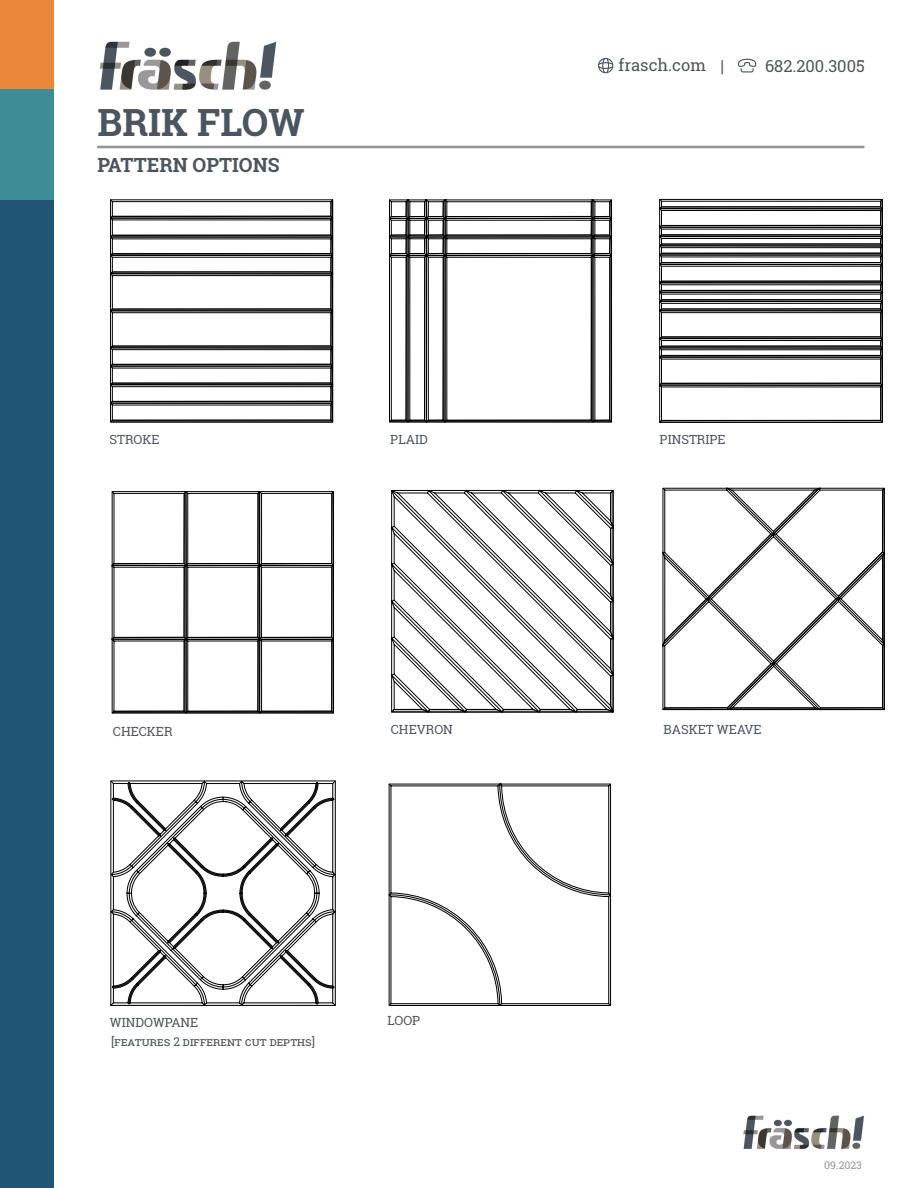
<style>
.page{position:relative;width:918px;height:1188px;background:#fff}
.page>*{position:absolute;margin:0;border:0;box-sizing:border-box;transform-origin:0 0}
.t1{font:700 37.5px "Roboto Slab";color:#4b5560}
.t2{font:700 19.5px "Roboto Slab";color:#4b5560}
.t3{font:16.5px "Roboto Slab";color:#4b5560}
.t4{font:12.6px "Roboto Slab";color:#4b5560}
.t5{font:12px "Roboto Slab";letter-spacing:.02em;color:#4b5560}
.t6{font:10.5px "Roboto Slab";color:#95969d}
</style>
<div class="page">
<div style="left:0;top:2px;width:54px;height:1186px;background:#215575"></div>
<div style="left:0;top:2px;width:54px;height:198px;background:#3d8c96"></div>
<div style="left:0;top:0;width:54px;height:89px;background:#eb873b"></div>
<img style="left:743px;top:1116px;width:121px;height:34px">
<img style="left:100px;top:41px;width:177px;height:49px">
<hr style="left:98px;top:146px;width:765px;height:2px;background:#95969d">
<svg style="left:598px;top:58px;width:15px;height:15px"></svg>
<svg style="left:738px;top:59px;width:18px;height:13px"></svg>
<svg style="left:110px;top:200px;width:223px;height:222px"></svg>
<svg style="left:389px;top:200px;width:223px;height:222px"></svg>
<svg style="left:112px;top:492px;width:222px;height:221px"></svg>
<svg style="left:660px;top:199px;width:223px;height:223px"></svg>
<svg style="left:663px;top:488px;width:221px;height:222px"></svg>
<svg style="left:392px;top:490px;width:221px;height:222px"></svg>
<svg style="left:111px;top:781px;width:224px;height:224px"></svg>
<svg style="left:389px;top:784px;width:222px;height:222px"></svg>
<p class="t1" style="left:98px;top:96px;width:208px">BRIK FLOW</p>
<p class="t2" style="left:98px;top:152px;width:183px">PATTERN OPTIONS</p>
<p class="t4" style="left:109px;top:431px;width:52px">STROKE</p>
<p class="t4" style="left:390px;top:431px;width:39px">PLAID</p>
<p class="t3" style="left:618px;top:54px;width:89px">frasch.com</p>
<h3 class="t3" style="left:632px;top:55px;width:93px">frasch.co |</h3>
<h3 class="t3" style="left:765px;top:55px;width:101px">682.200.3005</h3>
<p class="t4" style="left:660px;top:431px;width:68px">PINSTRIPE</p>
<p class="t4" style="left:113px;top:722px;width:61px">CHECKER</p>
<p class="t4" style="left:391px;top:720px;width:64px">CHEVRON</p>
<p class="t4" style="left:664px;top:721px;width:100px">BASKET WEAVE</p>
<p class="t4" style="left:110px;top:1013px;width:90px">WINDOWPANE</p>
<p class="t5" style="left:111px;top:1033px;width:205px">[Features 2 different cut depths]</p>
<p class="t4" style="left:387px;top:1012px;width:34px">LOOP</p>
<p class="t6" style="left:824px;top:1158px;width:39px">09.2023</p>
</div>
